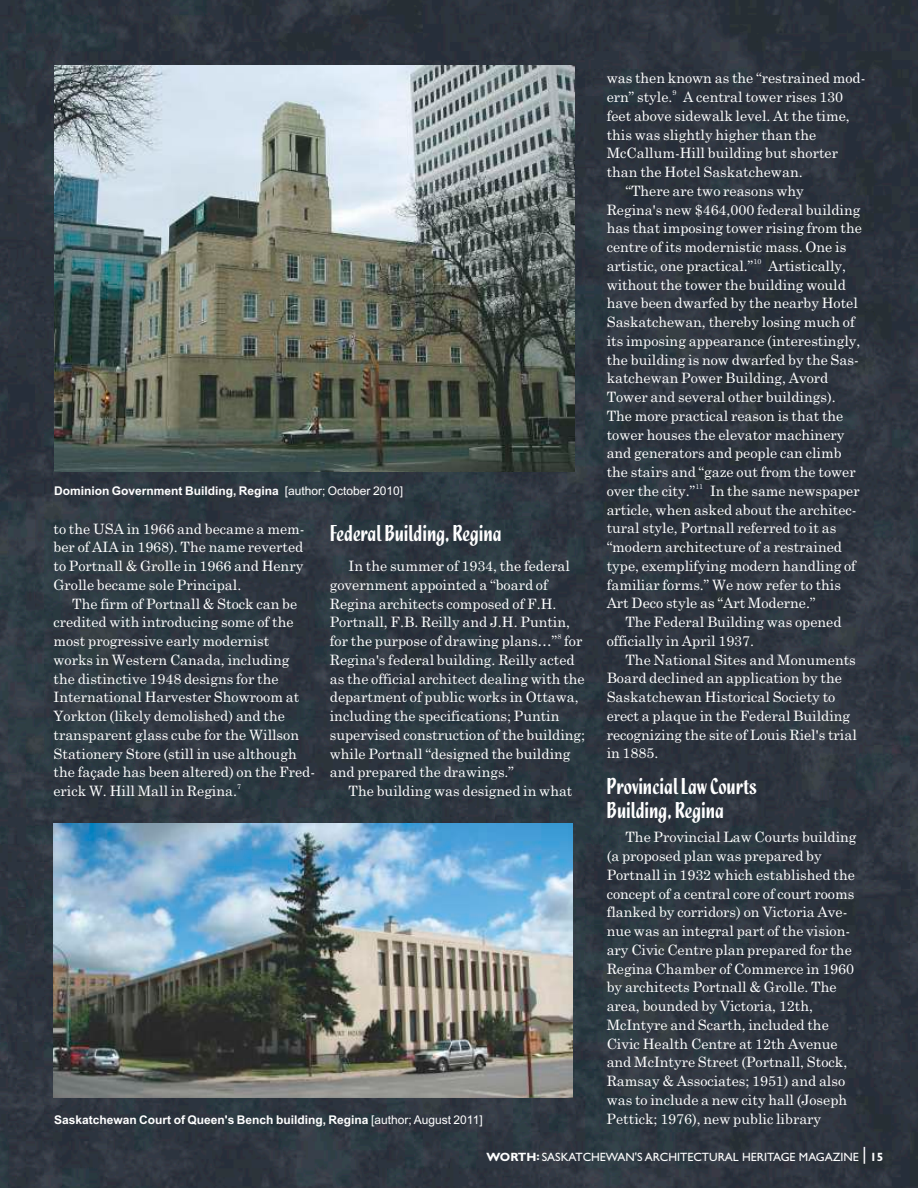
<style>
.page{position:relative;width:918px;height:1188px;background:#fff}
.page>*{position:absolute;margin:0;border:0;box-sizing:border-box;transform-origin:0 0}
.t1{font:24px/24px "Quixley Com";color:#fff}
.t2{font:14.25px/18.8px "Century Schoolbook";color:#fff}
.t3{font:700 12px "Arial";color:#fff}
.t4{font:12px "Gill Sans";color:#fff}
.t5{font:7.2px "Century Schoolbook";color:#fff}
.s1{font-weight:400}
.s2{font-weight:700}
.s3{font-family:"Arial";font-size:18px}
</style>
<div class="page">
<img style="left:0;top:0;width:918px;height:1188px">
<img style="left:54px;top:823px;width:518px;height:274px">
<img style="left:54px;top:65px;width:520px;height:407px">
<p class="t3" style="left:54px;top:487px;width:351px">Dominion Government Building, Regina <span class="s1">[author; October 2010]</span></p>
<p class="t2" style="left:54px;top:520px;width:253px;text-align:justify">to the USA in 1966 and became a mem&shy;ber of AIA in 1968). The name reverted to Portnall &amp; Grolle in 1966 and Henry Grolle became sole Principal.</p>
<p class="t2" style="left:54px;top:595px;width:263px;text-indent:19px">The firm of Portnall &amp; Stock can be credited with introducing some of the most progressive early modernist<br>works in Western Canada, including<br>the distinctive 1948 designs for the International Harvester Showroom at Yorkton (likely demolished) and the transparent glass cube for the Willson Stationery Store (still in use although the façade has been altered) on the Fred-</p>
<p class="t5" style="left:237px;top:784px;width:5px">7</p>
<p class="t2" style="left:54px;top:783px;width:185px">erick W. Hill Mall in Regina.</p>
<h1 class="t1" style="left:330px;top:523px;width:173px">Federal Building, Regina</h1>
<p class="t2" style="left:330px;top:558px;width:242px;text-indent:19px">In the summer of 1934, the federal government appointed a “board of Regina architects composed of F.H.<br>Portnall, F.B. Reilly and J.H. Puntin,</p>
<p class="t5" style="left:557px;top:634px;width:5px">8</p>
<p class="t2" style="left:330px;top:633px;width:257px">for the purpose of drawing plans…” for Regina's federal building. Reilly acted as the official architect dealing with the department of public works in Ottawa, including the specifications; Puntin supervised construction of the building; while Portnall “designed the building and prepared the drawings.”</p>
<p class="t2" style="left:349px;top:783px;width:225px">The building was designed in what</p>
<p class="t3" style="left:54px;top:1115px;width:430px">Saskatchewan Court of Queen's Bench building, Regina <span class="s1">[author; August 2011]</span></p>
<p class="t2" style="left:607px;top:70px;width:260px">was then known as the “restrained mod-</p>
<p class="t5" style="left:673px;top:90px;width:5px">9</p>
<p class="t2" style="left:607px;top:89px;width:238px">ern” style. A central tower rises 130</p>
<p class="t2" style="left:607px;top:108px;width:245px">feet above sidewalk level. At the time,</p>
<p class="t2" style="left:607px;top:126px;width:211px">this was slightly higher than the</p>
<p class="t2" style="left:607px;top:145px;width:233px">McCallum-Hill building but shorter</p>
<p class="t2" style="left:607px;top:164px;width:197px">than the Hotel Saskatchewan.</p>
<p class="t2" style="left:625px;top:183px;width:180px">“There are two reasons why</p>
<p class="t2" style="left:607px;top:201px;width:255px">Regina's new $464,000 federal building</p>
<p class="t2" style="left:607px;top:220px;width:257px">has that imposing tower rising from the</p>
<p class="t2" style="left:607px;top:239px;width:241px">centre of its modernistic mass. One is</p>
<p class="t5" style="left:753px;top:258px;width:9px">10</p>
<p class="t2" style="left:607px;top:258px;width:255px">artistic, one practical.” Artistically, without the tower the building would have been dwarfed by the nearby Hotel Saskatchewan, thereby losing much of its imposing appearance (interestingly, the building is now dwarfed by the Sas&shy;katchewan Power Building, Avord Tower and several other buildings).<br>The more practical reason is that the tower houses the elevator machinery and generators and people can climb the stairs and “gaze out from the tower</p>
<p class="t5" style="left:695px;top:483px;width:9px">11</p>
<p class="t2" style="left:607px;top:483px;width:255px">over the city.” In the same newspaper article, when asked about the architec&shy;tural style, Portnall referred to it as “modern architecture of a restrained type, exemplifying modern handling of familiar forms.” We now refer to this Art Deco style as “Art Moderne.”</p>
<p class="t2" style="left:607px;top:614px;width:236px;text-indent:19px">The Federal Building was opened officially in April 1937.</p>
<p class="t2" style="left:607px;top:651px;width:252px;text-indent:19px">The National Sites and Monuments<br>Board declined an application by the<br>Saskatchewan Historical Society to erect a plaque in the Federal Building recognizing the site of Louis Riel's trial in 1885.</p>
<h1 class="t1" style="left:607px;top:777px;width:152px">Provincial Law Courts<br>Building, Regina</h1>
<p class="t2" style="left:607px;top:829px;width:251px;text-indent:19px">The Provincial Law Courts building (a proposed plan was prepared by Portnall in 1932 which established the concept of a central core of court rooms flanked by corridors) on Victoria Ave&shy;nue was an integral part of the vision&shy;ary Civic Centre plan prepared for the Regina Chamber of Commerce in 1960 by architects Portnall &amp; Grolle. The area, bounded by Victoria, 12th, McIntyre and Scarth, included the Civic Health Centre at 12th Avenue and McIntyre Street (Portnall, Stock, Ramsay &amp; Associates; 1951) and also was to include a new city hall (Joseph Pettick; 1976), new public library</p>
<p class="t4" style="left:487px;top:1153px;width:398px"><span class="s2">WORTH:</span> SASKATCHEWAN'S ARCHITECTURAL HERITAGE MAGAZINE <span class="s3">|</span> <span class="s2">15</span></p>
</div>
